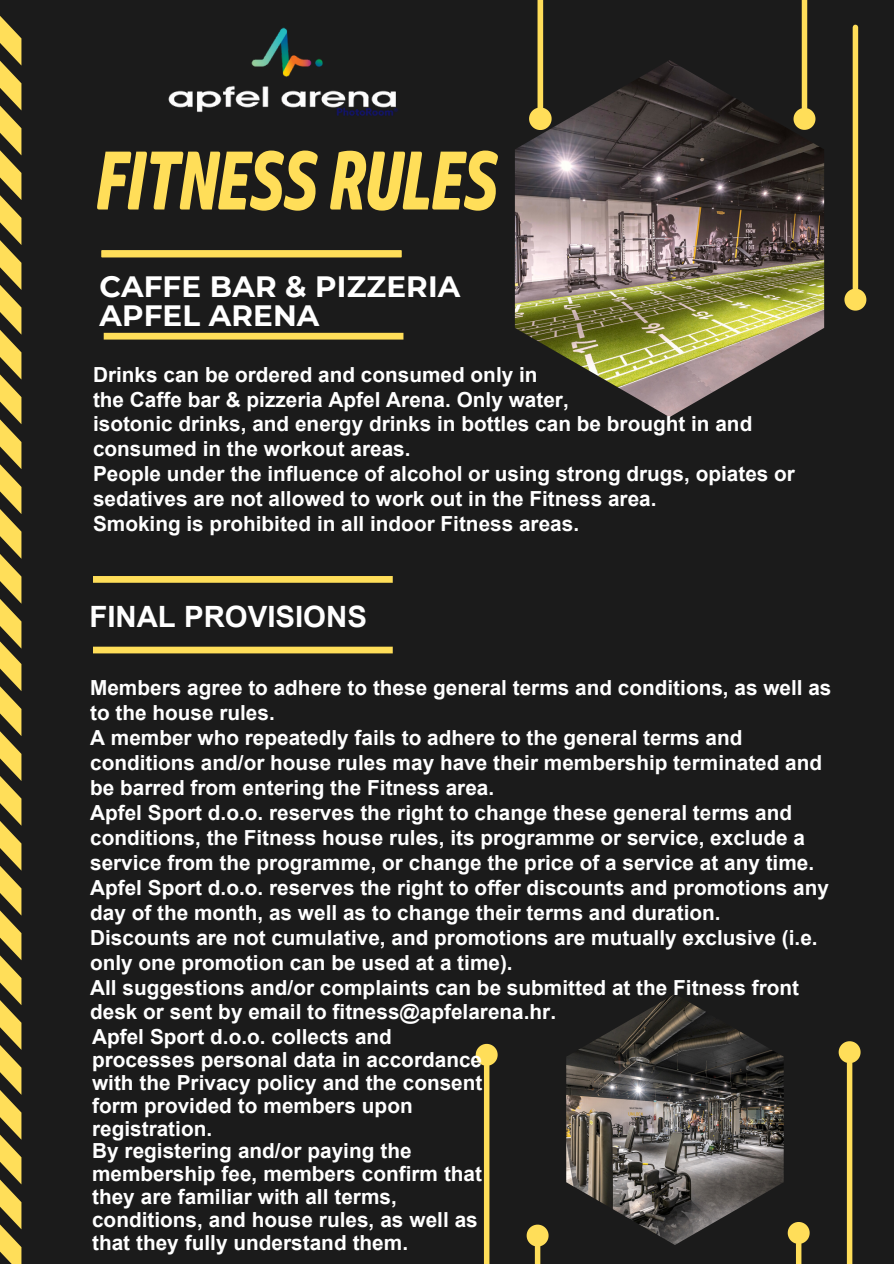
<style>
.page{position:relative;width:894px;height:1264px;background:#fff}
.page>*{position:absolute;margin:0;border:0;box-sizing:border-box;transform-origin:0 0}
.t1{font:italic 700 83.55px "HP Simplified";letter-spacing:-.02em;color:#ffde59;scale:.8 1}
.t2{font:700 29.4px/28.8px "Montserrat";letter-spacing:.005em;color:#fff}
.t3{font:700 29.4px "Arial";color:#fff}
.t4{font:700 20.7px/24.2px "Arial";color:#fff}
</style>
<div class="page">
<div style="left:0;top:0;width:893px;height:1263px;background:#1b1b1b"></div>
<img style="left:514px;top:60px;width:309px;height:357px">
<img style="left:566px;top:994px;width:217px;height:250px">
<div style="left:537px;top:0;width:6px;height:107px;background:#ffde59"></div>
<svg style="left:525px;top:104px;width:30px;height:30px"></svg>
<div style="left:801px;top:0;width:6px;height:108px;background:#ffde59"></div>
<svg style="left:789px;top:104px;width:30px;height:30px"></svg>
<div style="left:852px;top:27px;width:5px;height:262px;background:#ffde59"></div>
<svg style="left:844px;top:285px;width:23px;height:26px"></svg>
<div style="left:534px;top:1246px;width:6px;height:17px;background:#ffde59"></div>
<svg style="left:526px;top:1224px;width:23px;height:26px"></svg>
<div style="left:484px;top:1065px;width:5px;height:198px;background:#ffde59"></div>
<svg style="left:475px;top:1043px;width:23px;height:26px"></svg>
<div style="left:846px;top:1063px;width:6px;height:200px;background:#ffde59"></div>
<svg style="left:838px;top:1041px;width:23px;height:25px"></svg>
<div style="left:795px;top:1243px;width:6px;height:20px;background:#ffde59"></div>
<svg style="left:787px;top:1222px;width:23px;height:25px"></svg>
<svg style="left:0;top:16px;width:21px;height:1247px"></svg>
<div style="left:104px;top:333px;width:299px;height:6px;background:#ffde59"></div>
<img style="left:168px;top:27px;width:230px;height:89px">
<div style="left:102px;top:250px;width:299px;height:7px;background:#ffde59"></div>
<div style="left:93px;top:576px;width:299px;height:6px;background:#ffde59"></div>
<div style="left:93px;top:646px;width:299px;height:7px;background:#ffde59"></div>
<h1 class="t1" style="left:93px;top:131px;width:504px">FITNESS RULES</h1>
<h2 class="t2" style="left:99px;top:272px;width:362px">CAFFE BAR &amp; PIZZERIA<br>APFEL ARENA</h2>
<p class="t4" style="left:93px;top:362px;width:703px;line-height:24.9px">Drinks can be ordered and consumed only in<br>the Caffe bar &amp; pizzeria Apfel Arena. Only water,<br>isotonic drinks, and energy drinks in bottles can be brought in and consumed in the workout areas.<br>People under the influence of alcohol or using strong drugs, opiates or sedatives are not allowed to work out in the Fitness area.<br>Smoking is prohibited in all indoor Fitness areas.</p>
<h2 class="t3" style="left:89px;top:596px;width:279px">FINAL PROVISIONS</h2>
<p class="t4" style="left:90px;top:676px;width:742px">Members agree to adhere to these general terms and conditions, as well as to the house rules.<br>A member who repeatedly fails to adhere to the general terms and conditions and/or house rules may have their membership terminated and be barred from entering the Fitness area.<br>Apfel Sport d.o.o. reserves the right to change these general terms and conditions, the Fitness house rules, its programme or service, exclude a service from the programme, or change the price of a service at any time.<br>Apfel Sport d.o.o. reserves the right to offer discounts and promotions any day of the month, as well as to change their terms and duration.<br>Discounts are not cumulative, and promotions are mutually exclusive (i.e. only one promotion can be used at a time).<br>All suggestions and/or complaints can be submitted at the Fitness front desk or sent by email to fitness@apfelarena.hr.<br>Apfel Sport d.o.o. collects and<br>processes personal data in accordance<br>with the Privacy policy and the consent<br>form provided to members upon<br>registration.<br>By registering and/or paying the<br>membership fee, members confirm that<br>they are familiar with all terms,<br>conditions, and house rules, as well as<br>that they fully understand them.</p>
</div>
